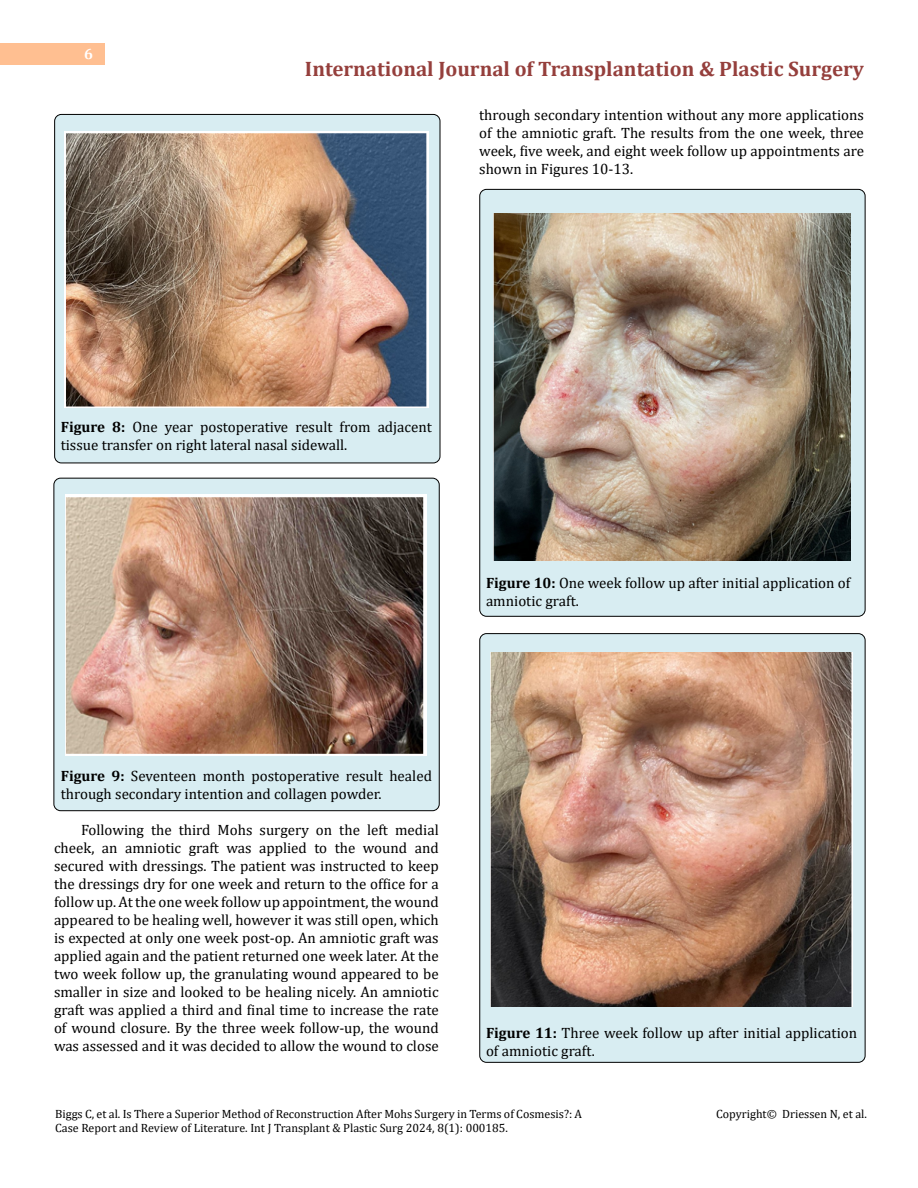
<style>
.page{position:relative;width:918px;height:1188px;background:#fff}
.page>*{position:absolute;margin:0;border:0;box-sizing:border-box;transform-origin:0 0}
.t1{font:700 21px "Cambria";color:#953f3c}
.t2{font:15px/18px "Cambria";color:#000}
.t3{font:700 15px "Cambria";color:#fff}
.t4{font:12px/14.4px "Cambria";color:#000}
.s1{font-weight:700}
</style>
<div class="page">
<div style="left:0;top:43px;width:105px;height:21px;background:#ffbf91"></div>
<div style="left:55px;top:114px;width:385px;height:349px;background:#d8edf2;border-radius:7px"></div>
<div style="left:54px;top:114px;width:386px;height:349px;border:1px solid #000;border-radius:7px"></div>
<div style="left:54px;top:478px;width:385px;height:333px;background:#d8edf2;border-radius:7px"></div>
<div style="left:54px;top:478px;width:386px;height:333px;border:1px solid #000;border-radius:7px"></div>
<div style="left:480px;top:634px;width:385px;height:428px;background:#d8edf2;border-radius:7px"></div>
<div style="left:480px;top:189px;width:385px;height:427px;background:#d8edf2;border-radius:7px"></div>
<img style="left:64px;top:131px;width:365px;height:276px">
<img style="left:66px;top:495px;width:361px;height:261px">
<img style="left:493px;top:214px;width:357px;height:346px">
<img style="left:491px;top:653px;width:361px;height:353px">
<p class="t3" style="left:84px;top:44px;width:10px">6</p>
<h1 class="t1" style="left:305px;top:54px;width:561px">International Journal of Transplantation &amp; Plastic Surgery</h1>
<p class="t2" style="left:479px;top:105px;width:386px;text-align:justify">through secondary intention without any more applications of the amniotic graft. The results from the one week, three week, five week, and eight week follow up appointments are shown in Figures 10-13.</p>
<p class="t2" style="left:61px;top:418px;width:373px"><span class="s1">Figure 8:</span> One year postoperative result from adjacent tissue transfer on right lateral nasal sidewall.</p>
<p class="t2" style="left:486px;top:573px;width:366px"><span class="s1">Figure 10:</span> One week follow up after initial application of amniotic graft.</p>
<p class="t2" style="left:61px;top:767px;width:373px"><span class="s1">Figure 9:</span> Seventeen month postoperative result healed through secondary intention and collagen powder.</p>
<p class="t2" style="left:54px;top:821px;width:386px;text-align:justify;text-indent:27px">Following the third Mohs surgery on the left medial cheek, an amniotic graft was applied to the wound and secured with dressings. The patient was instructed to keep the dressings dry for one week and return to the office for a follow up. At the one week follow up appointment, the wound appeared to be healing well, however it was still open, which is expected at only one week post-op. An amniotic graft was applied again and the patient returned one week later. At the two week follow up, the granulating wound appeared to be smaller in size and looked to be healing nicely. An amniotic graft was applied a third and final time to increase the rate of wound closure. By the three week follow-up, the wound was assessed and it was decided to allow the wound to close</p>
<p class="t2" style="left:486px;top:1023px;width:373px"><span class="s1">Figure 11:</span> Three week follow up after initial application of amniotic graft.</p>
<p class="t4" style="left:55px;top:1106px;width:529px">Biggs C, et al. Is There a Superior Method of Reconstruction After Mohs Surgery in Terms of Cosmesis?: A<br>Case Report and Review of Literature. Int J Transplant &amp; Plastic Surg 2024, 8(1): 000185.</p>
<p class="t4" style="left:716px;top:1106px;width:152px">Copyright© Driessen N, et al.</p>
</div>
